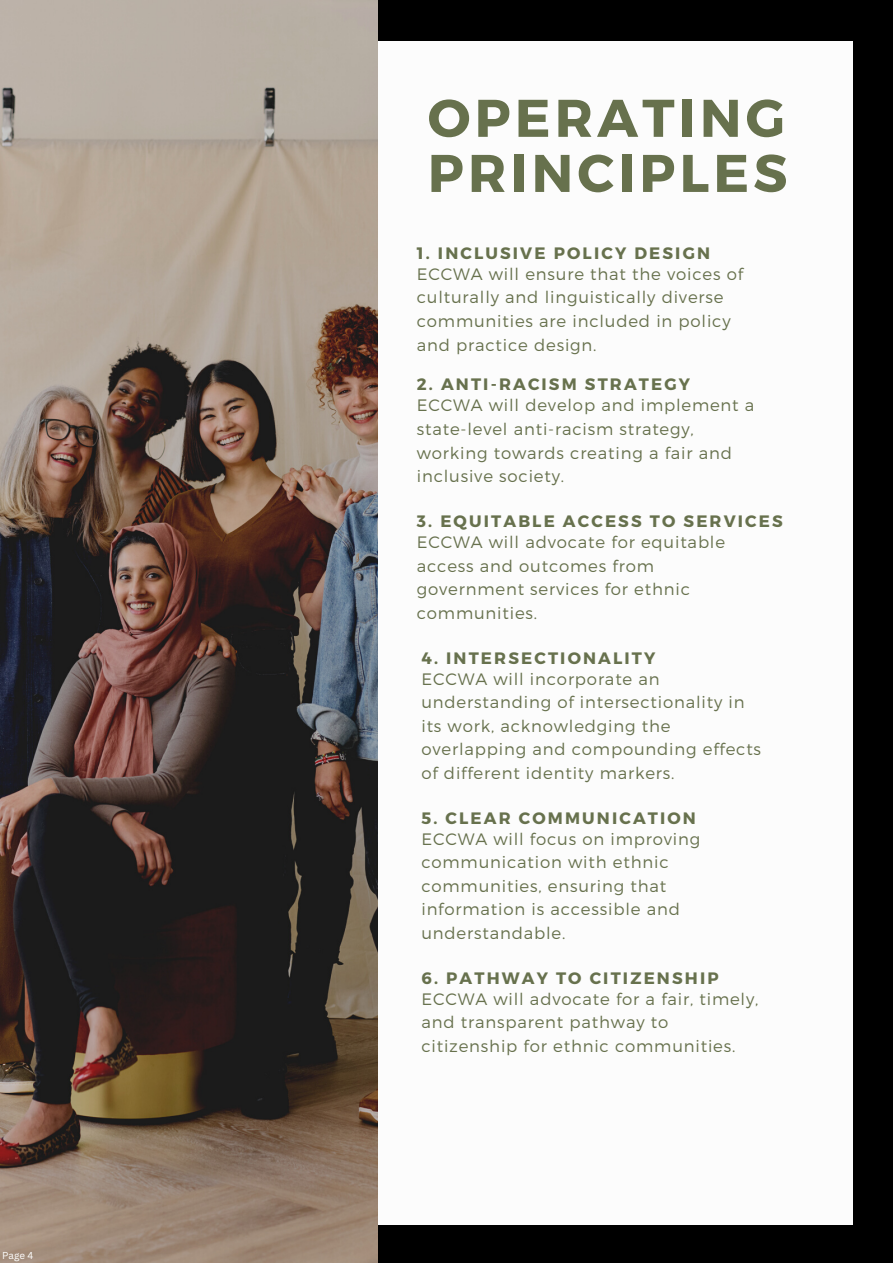
<style>
.page{position:relative;width:893px;height:1264px;background:#fff}
.page>*{position:absolute;margin:0;border:0;box-sizing:border-box;transform-origin:0 0}
.t1{font:700 52.95px/55.1px "Montserrat";letter-spacing:.08em;color:#67714d}
.t2{font:300 16.5px/23.5px "Montserrat";letter-spacing:.05em;color:#67714d}
.t3{font:700 16.5px "Montserrat";letter-spacing:.13em;color:#67714d}
.t4{font:9.75px "Canva Sans";color:#fff}
</style>
<div class="page">
<div style="left:0;top:0;width:892px;height:1262px;background:#000"></div>
<div style="left:372px;top:41px;width:480px;height:1183px;background:#fcfcfc"></div>
<img style="left:0;top:0;width:378px;height:1262px">
<p class="t4" style="left:2px;top:1248px;width:33px">Page 4</p>
<p class="t1" style="left:428px;top:88px;width:361px">OPERATING<br>PRINCIPLES</p>
<p class="t3" style="left:417px;top:242px;width:295px">1. INCLUSIVE POLICY DESIGN</p>
<p class="t2" style="left:417px;top:261px;width:328px">ECCWA will ensure that the voices of culturally and linguistically diverse communities are included in policy and practice design.</p>
<p class="t3" style="left:417px;top:374px;width:275px">2. ANTI-RACISM STRATEGY</p>
<p class="t2" style="left:417px;top:393px;width:339px">ECCWA will develop and implement a state-level anti-racism strategy, working towards creating a fair and inclusive society.</p>
<p class="t3" style="left:417px;top:510px;width:367px">3. EQUITABLE ACCESS TO SERVICES</p>
<p class="t2" style="left:417px;top:529px;width:310px">ECCWA will advocate for equitable access and outcomes from government services for ethnic communities.</p>
<p class="t3" style="left:421px;top:647px;width:235px">4. INTERSECTIONALITY</p>
<p class="t2" style="left:421px;top:666px;width:341px">ECCWA will incorporate an understanding of intersectionality in its work, acknowledging the overlapping and compounding effects of different identity markers.</p>
<p class="t3" style="left:421px;top:807px;width:276px">5. CLEAR COMMUNICATION</p>
<p class="t2" style="left:421px;top:826px;width:280px">ECCWA will focus on improving communication with ethnic communities, ensuring that information is accessible and understandable.</p>
<p class="t3" style="left:421px;top:967px;width:299px">6. PATHWAY TO CITIZENSHIP</p>
<p class="t2" style="left:421px;top:986px;width:338px">ECCWA will advocate for a fair, timely, and transparent pathway to citizenship for ethnic communities.</p>
</div>
